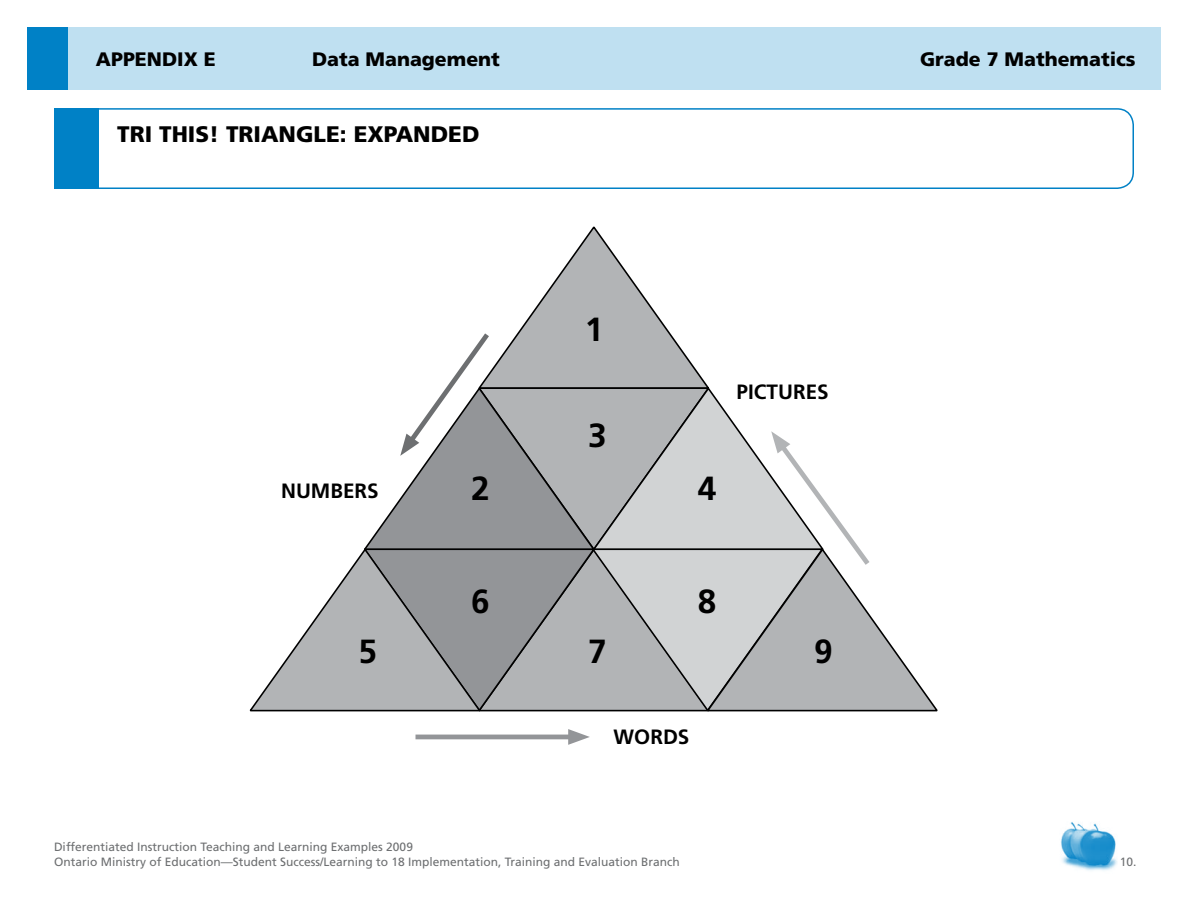
<style>
.page{position:relative;width:1188px;height:918px;background:#fff}
.page>*{position:absolute;margin:0;border:0;box-sizing:border-box;transform-origin:0 0}
.t1{font:700 33.45px "Frutiger";color:#000}
.t2{font:900 22.5px "Frutiger";color:#000}
.t3{font:700 20.7px "Frutiger";color:#000}
.t4{font:900 19.5px "Frutiger";color:#000}
.t5{font:12px/14.4px "Frutiger";color:#6d6f71}
</style>
<div class="page">
<svg style="left:249px;top:226px;width:689px;height:486px"></svg>
<hr style="left:416px;top:735px;width:161px;height:4px;background:#939598">
<svg style="left:568px;top:729px;width:22px;height:16px"></svg>
<div style="left:54px;top:108px;width:1080px;height:81px;border:2px solid #0081c6;border-radius:16px"></div>
<div style="left:54px;top:108px;width:45px;height:81px;background:#0081c6"></div>
<div style="left:27px;top:27px;width:1134px;height:63px;background:#bfe0f1"></div>
<div style="left:27px;top:27px;width:40px;height:63px;background:#0081c6"></div>
<img style="left:1061px;top:822px;width:56px;height:49px">
<h3 class="t4" style="left:96px;top:48px;width:158px">Appendix E D</h3>
<h3 class="t4" style="left:327px;top:48px;width:174px">ata Management</h3>
<h3 class="t4" style="left:920px;top:48px;width:217px">Grade 7 Mathematics</h3>
<h2 class="t2" style="left:117px;top:121px;width:162px">TRI THIS! TRIANG</h2>
<h2 class="t2" style="left:314px;top:121px;width:57px">LE: EXPANDED</h2>
<h1 class="t1" style="left:585px;top:310px;width:20px">1</h1>
<h1 class="t1" style="left:588px;top:416px;width:20px">3</h1>
<h3 class="t3" style="left:281px;top:478px;width:99px">NUMBERS</h3>
<h1 class="t1" style="left:471px;top:469px;width:20px">2</h1>
<h1 class="t1" style="left:698px;top:469px;width:20px">4</h1>
<h3 class="t3" style="left:737px;top:380px;width:94px">PICTURES</h3>
<h1 class="t1" style="left:471px;top:582px;width:20px">6</h1>
<h1 class="t1" style="left:698px;top:582px;width:20px">8</h1>
<h1 class="t1" style="left:358px;top:631px;width:20px">5</h1>
<h1 class="t1" style="left:588px;top:631px;width:20px">7</h1>
<h1 class="t1" style="left:814px;top:631px;width:20px">9</h1>
<h3 class="t3" style="left:614px;top:724px;width:77px">WORDS</h3>
<p class="t5" style="left:54px;top:840px;width:627px">Differentiated Instruction Teaching and Learning Examples 2009<br>Ontario Ministry of Education—Student Success/Learning to 18 Implementation, Training and Evaluation Branch</p>
<p class="t5" style="left:1120px;top:854px;width:18px">10.</p>
</div>
